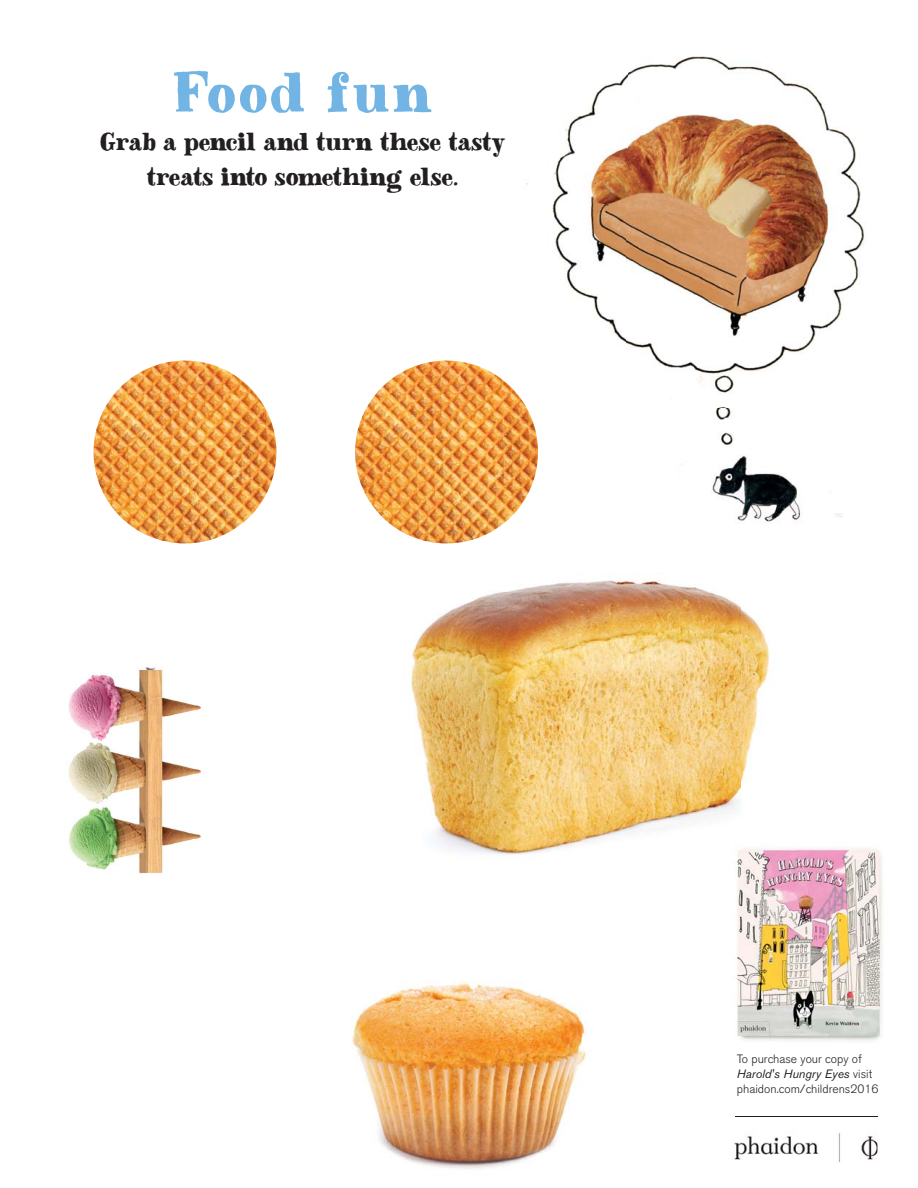
<style>
.page{position:relative;width:918px;height:1188px;background:#fff}
.page>*{position:absolute;margin:0;border:0;box-sizing:border-box;transform-origin:0 0}
.t1{font:700 67.5px "Besley Hand";letter-spacing:.04em;color:#72b5e4}
.t2{font:700 30px/34.5px "Besley Hand";color:#231f20;text-align:center}
.t3{font:300 12px/15px "Akzidenz Grotesk BE";color:#231f20}
.s1{font-weight:400;font-style:italic}
</style>
<div class="page">
<hr style="left:736px;top:1116px;width:142px;height:1px;background:#231f20">
<img style="left:734px;top:1116px;width:143px;height:47px">
<img style="left:736px;top:1116px;width:141px;height:1px">
<img style="left:737px;top:848px;width:146px;height:193px">
<img style="left:482px;top:56px;width:382px;height:481px">
<img style="left:94px;top:361px;width:182px;height:182px;border-radius:50%">
<img style="left:355px;top:361px;width:183px;height:182px;border-radius:50%">
<img style="left:410px;top:573px;width:332px;height:282px">
<img style="left:742px;top:610px;width:28px;height:170px">
<img style="left:733px;top:843px;width:62px;height:37px">
<img style="left:68px;top:667px;width:133px;height:207px">
<img style="left:352px;top:980px;width:235px;height:189px">
<h1 class="t1" style="left:173px;top:62px;width:261px">Food fun</h1>
<h2 class="t2" style="left:100px;top:126px;width:407px">Grab a pencil and turn these tasty treats into something else.</h2>
<p class="t3" style="left:737px;top:1053px;width:143px">To purchase your copy of<br><span class="s1">Harold's Hungry Eyes</span> visit phaidon.com/childrens2016</p>
</div>
